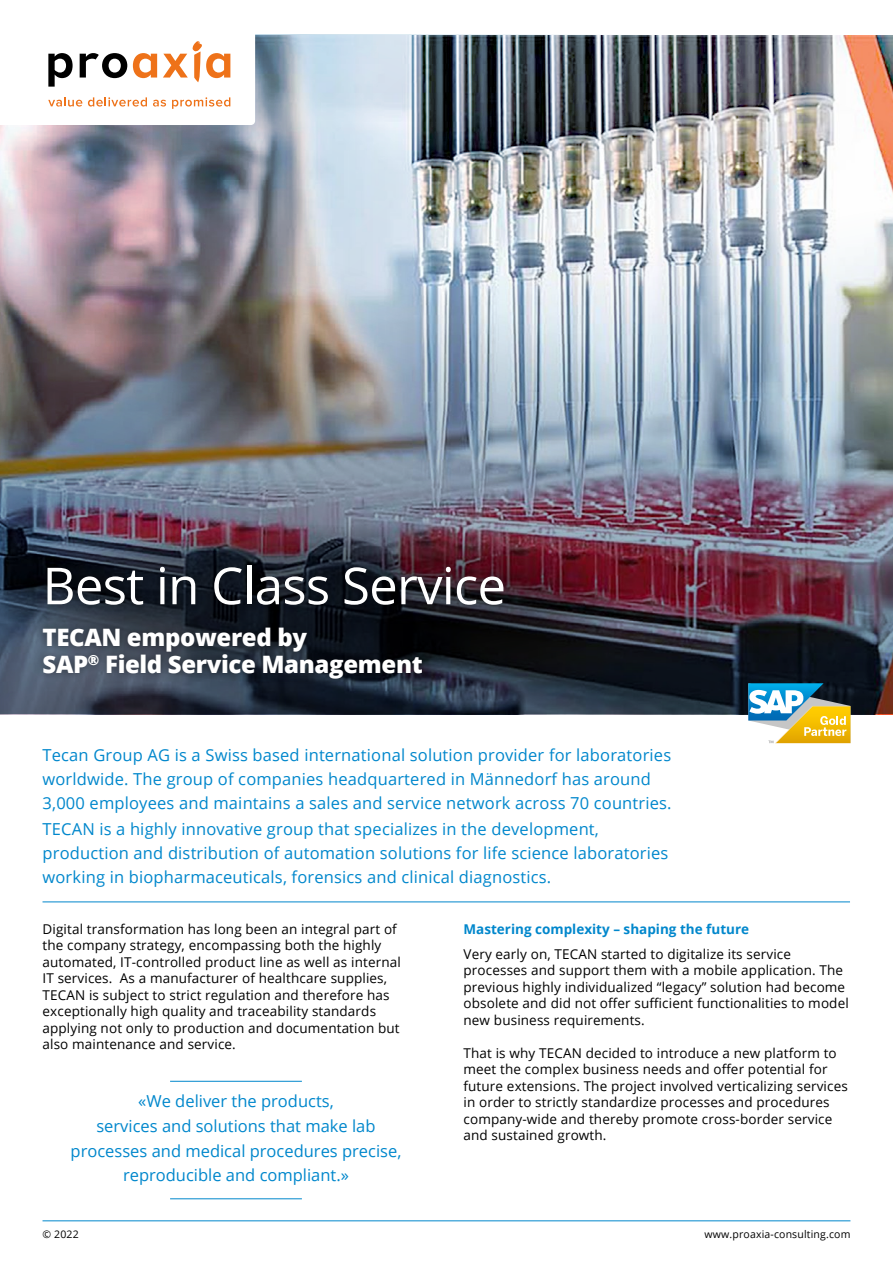
<style>
.page{position:relative;width:893px;height:1263px;background:#fff}
.page>*{position:absolute;margin:0;border:0;box-sizing:border-box;transform-origin:0 0}
.t1{font:51px "Open Sans";letter-spacing:-.015em;color:#fff}
.t2{font:800 24px/27px "Open Sans";letter-spacing:-.015em;color:#fff}
.t3{font:16.5px/24px "Open Sans";letter-spacing:.01em;color:#0087cc}
.t4{font:13.5px/16.5px "Open Sans";letter-spacing:.01em;color:#000}
.t5{font:700 13.5px "Open Sans";color:#0087cc}
.t6{font:10.5px "Open Sans";letter-spacing:.015em;color:#000}
</style>
<div class="page">
<img style="left:0;top:34px;width:893px;height:680px">
<img style="left:0;top:525px;width:635px;height:159px;border-radius:50%">
<div style="left:40px;top:558px;width:471px;height:54px;background:#000;opacity:.45"></div>
<div style="left:36px;top:620px;width:393px;height:66px;background:#000;opacity:.45"></div>
<svg style="left:748px;top:683px;width:102px;height:60px"></svg>
<hr style="left:43px;top:1220px;width:807px;height:1px;background:#0087cc">
<hr style="left:43px;top:901px;width:807px;height:1px;background:#0087cc">
<svg style="left:0;top:34px;width:255px;height:91px"></svg>
<hr style="left:170px;top:1081px;width:132px;height:1px;background:#0087cc">
<hr style="left:170px;top:1198px;width:132px;height:1px;background:#0087cc">
<h1 class="t1" style="left:43px;top:551px;width:465px">Best in Class Service</h1>
<h2 class="t2" style="left:43px;top:622px;width:382px">TECAN empowered by<br>SAP<sup>®</sup> Field Service Management</h2>
<p class="t3" style="left:43px;top:742px;width:631px">Tecan Group AG is a Swiss based international solution provider for laboratories worldwide. The group of companies headquartered in Männedorf has around<br>3,000 employees and maintains a sales and service network across 70 countries.</p>
<p class="t3" style="left:43px;top:816px;width:627px">TECAN is a highly innovative group that specializes in the development, production and distribution of automation solutions for life science laboratories working in biopharmaceuticals, forensics and clinical diagnostics.</p>
<p class="t4" style="left:43px;top:920px;width:360px">Digital transformation has long been an integral part of the company strategy, encompassing both the highly automated, IT-controlled product line as well as internal IT services. As a manufacturer of healthcare supplies, TECAN is subject to strict regulation and therefore has exceptionally high quality and traceability standards applying not only to production and documentation but also maintenance and service.</p>
<p class="t5" style="left:463px;top:919px;width:287px">Mastering complexity – shaping the future</p>
<p class="t4" style="left:463px;top:945px;width:387px">Very early on, TECAN started to digitalize its service processes and support them with a mobile application. The previous highly individualized “legacy” solution had become obsolete and did not offer sufficient functionalities to model new business requirements.</p>
<p class="t4" style="left:463px;top:1044px;width:386px">That is why TECAN decided to introduce a new platform to meet the complex business needs and offer potential for future extensions. The project involved verticalizing services in order to strictly standardize processes and procedures company-wide and thereby promote cross-border service and sustained growth.</p>
<p class="t3" style="left:71px;top:1088px;width:332px;line-height:24.8px;text-align:center">«We deliver the products,<br>services and solutions that make lab processes and medical procedures precise, reproducible and compliant.»</p>
<p class="t6" style="left:43px;top:1227px;width:38px">© 2022</p>
<p class="t6" style="left:705px;top:1227px;width:147px">www.proaxia-consulting.com</p>
</div>
